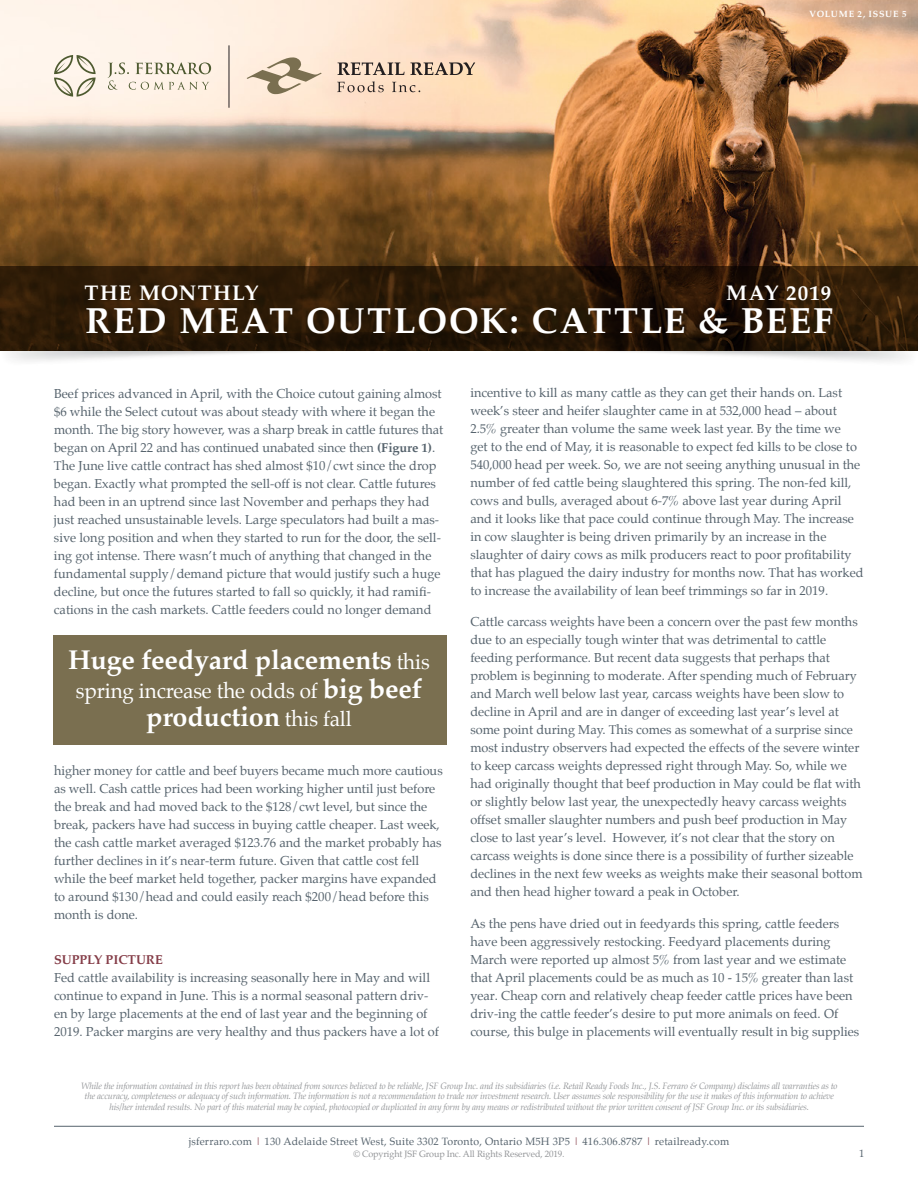
<style>
.page{position:relative;width:918px;height:1188px;background:#fff}
.page>*{position:absolute;margin:0;border:0;box-sizing:border-box;transform-origin:0 0}
.t1{font:700 36px "Palatino";letter-spacing:.045em;color:#fff}
.t2{font:700 27px "Palatino";letter-spacing:-.01em;color:#fff}
.t3{font:21px "Palatino";letter-spacing:-.005em;color:#fff}
.t4{font:700 21px "Palatino";letter-spacing:.065em;color:#fff}
.testo_normale{font:12.75px/18px "Palatino";color:#56636d}
.t5{font:10.5px "Palatino";letter-spacing:.02em;color:#56636d}
.t6{font:italic 9px/10.5px "Palatino";letter-spacing:-.02em;color:#939598;text-align:center}
.t7{font:9px "Palatino";letter-spacing:-.01em;color:#939598}
.t8{font:700 9px "Palatino";letter-spacing:.08em;color:#fff}
.s1{font-weight:700}
.s2{font-weight:400;font-size:21px}
.s3{font-weight:700;font-size:27px}
.s4{font-weight:700;color:#843c47}
.s5{color:#843c47}
.s6{font-style:italic}
</style>
<div class="page">
<img style="left:0;top:0;width:918px;height:266px">
<svg style="left:247px;top:57px;width:75px;height:37px;background:#d6c5af"></svg>
<svg style="left:338px;top:62px;width:137px;height:13px;background:#b19e8c"></svg>
<svg style="left:337px;top:81px;width:47px;height:11px"></svg>
<svg style="left:392px;top:82px;width:28px;height:10px"></svg>
<hr style="left:229px;top:45px;width:1px;height:63px;background:#231f20">
<svg style="left:54px;top:55px;width:42px;height:42px;background:#d5d0bf"></svg>
<svg style="left:108px;top:62px;width:103px;height:28px;background:#e1d9c9"></svg>
<svg style="left:0;top:266px;width:918px;height:85px;background:#2c1906"></svg>
<hr style="left:54px;top:1126px;width:810px;height:1px;background:#56636d">
<div style="left:54px;top:635px;width:393px;height:109px;background:#7a6f50"></div>
<p class="t8" style="left:809px;top:7px;width:99px">VOLUME 2, ISSUE 5</p>
<p class="t4" style="left:85px;top:275px;width:175px">THE MONTHLY</p>
<p class="t4" style="left:726px;top:275px;width:107px">MAY 2019</p>
<p class="t1" style="left:85px;top:290px;width:750px">RED MEAT OUTLOOK: CATTLE &amp; BEEF</p>
<p class="testo_normale" style="left:54px;top:384px;width:391px">Beef prices advanced in April, with the Choice cutout gaining almost $6 while the Select cutout was about steady with where it began the month. The big story however, was a sharp break in cattle futures that began on April 22 and has continued unabated since then <span class="s1">(Figure 1)</span>.<br>The June live cattle contract has shed almost $10/cwt since the drop began. Exactly what prompted the sell-off is not clear. Cattle futures had been in an uptrend since last November and perhaps they had just reached unsustainable levels. Large speculators had built a mas&shy;sive long position and when they started to run for the door, the sell&shy;ing got intense. There wasn’t much of anything that changed in the fundamental supply/demand picture that would justify such a huge decline, but once the futures started to fall so quickly, it had ramifi&shy;cations in the cash markets. Cattle feeders could no longer demand</p>
<p class="t2" style="left:68px;top:637px;width:363px">Huge feedyard placements <span class="s2">this</span></p>
<p class="t3" style="left:76px;top:673px;width:348px">spring increase the odds of <span class="s3">big beef</span></p>
<p class="t2" style="left:146px;top:694px;width:207px">production <span class="s2">this fall</span></p>
<p class="testo_normale" style="left:54px;top:761px;width:390px">higher money for cattle and beef buyers became much more cautious as well. Cash cattle prices had been working higher until just before the break and had moved back to the $128/cwt level, but since the break, packers have had success in buying cattle cheaper. Last week, the cash cattle market averaged $123.76 and the market probably has further declines in it’s near-term future. Given that cattle cost fell while the beef market held together, packer margins have expanded to around $130/head and could easily reach $200/head before this month is done.</p>
<p class="testo_normale" style="left:54px;top:950px;width:387px"><span class="s4">SUPPLY PICTURE<br></span>Fed cattle availability is increasing seasonally here in May and will continue to expand in June. This is a normal seasonal pattern driv&shy;en by large placements at the end of last year and the beginning of 2019. Packer margins are very healthy and thus packers have a lot of</p>
<p class="testo_normale" style="left:470px;top:383px;width:395px">incentive to kill as many cattle as they can get their hands on. Last week’s steer and heifer slaughter came in at 532,000 head – about 2.5% greater than volume the same week last year. By the time we<br>get to the end of May, it is reasonable to expect fed kills to be close to 540,000 head per week. So, we are not seeing anything unusual in the number of fed cattle being slaughtered this spring. The non-fed kill, cows and bulls, averaged about 6-7% above last year during April and it looks like that pace could continue through May. The increase in cow slaughter is being driven primarily by an increase in the slaughter of dairy cows as milk producers react to poor profitability that has plagued the dairy industry for months now. That has worked to increase the availability of lean beef trimmings so far in 2019.</p>
<p class="testo_normale" style="left:470px;top:613px;width:394px">Cattle carcass weights have been a concern over the past few months due to an especially tough winter that was detrimental to cattle feeding performance. But recent data suggests that perhaps that problem is beginning to moderate. After spending much of February and March well below last year, carcass weights have been slow to decline in April and are in danger of exceeding last year’s level at some point during May. This comes as somewhat of a surprise since most industry observers had expected the effects of the severe winter to keep carcass weights depressed right through May. So, while we had originally thought that beef production in May could be flat with or slightly below last year, the unexpectedly heavy carcass weights offset smaller slaughter numbers and push beef production in May close to last year’s level. However, it’s not clear that the story on carcass weights is done since there is a possibility of further sizeable declines in the next few weeks as weights make their seasonal bottom and then head higher toward a peak in October.</p>
<p class="testo_normale" style="left:470px;top:914px;width:391px">As the pens have dried out in feedyards this spring, cattle feeders have been aggressively restocking. Feedyard placements during March were reported up almost 5% from last year and we estimate that April placements could be as much as 10 - 15% greater than last year. Cheap corn and relatively cheap feeder cattle prices have been driv-ing the cattle feeder’s desire to put more animals on feed. Of course, this bulge in placements will eventually result in big supplies</p>
<p class="t6" style="left:81px;top:1081px;width:758px">While the information contained in this report has been obtained from sources believed to be reliable, JSF Group Inc. and its subsidiaries (i.e. Retail Ready Foods Inc., J.S. Ferraro &amp; Company) disclaims all warranties as to the accuracy, completeness or adequacy of such information. The information is not a recommendation to trade nor investment research. User assumes sole responsibility for the use it makes of this information to achieve his/her intended results. No part of this material may be copied, photocopied or duplicated in any form by any means or redistributed without the prior written consent of JSF Group Inc. or its subsidiaries.</p>
<p class="t5" style="left:189px;top:1132px;width:542px">jsferraro.com <span class="s5">|</span> 130 Adelaide Street West, Suite 3302 Toronto, Ontario M5H 3P5 <span class="s5">|</span> 416.306.8787 <span class="s5">|</span> retailready.com</p>
<p class="t7" style="left:353px;top:1146px;width:213px">© Copyright JSF Group Inc. All Rights Reserved, 2019<span class="s6">.</span></p>
<p class="t5" style="left:859px;top:1145px;width:7px">1</p>
</div>
